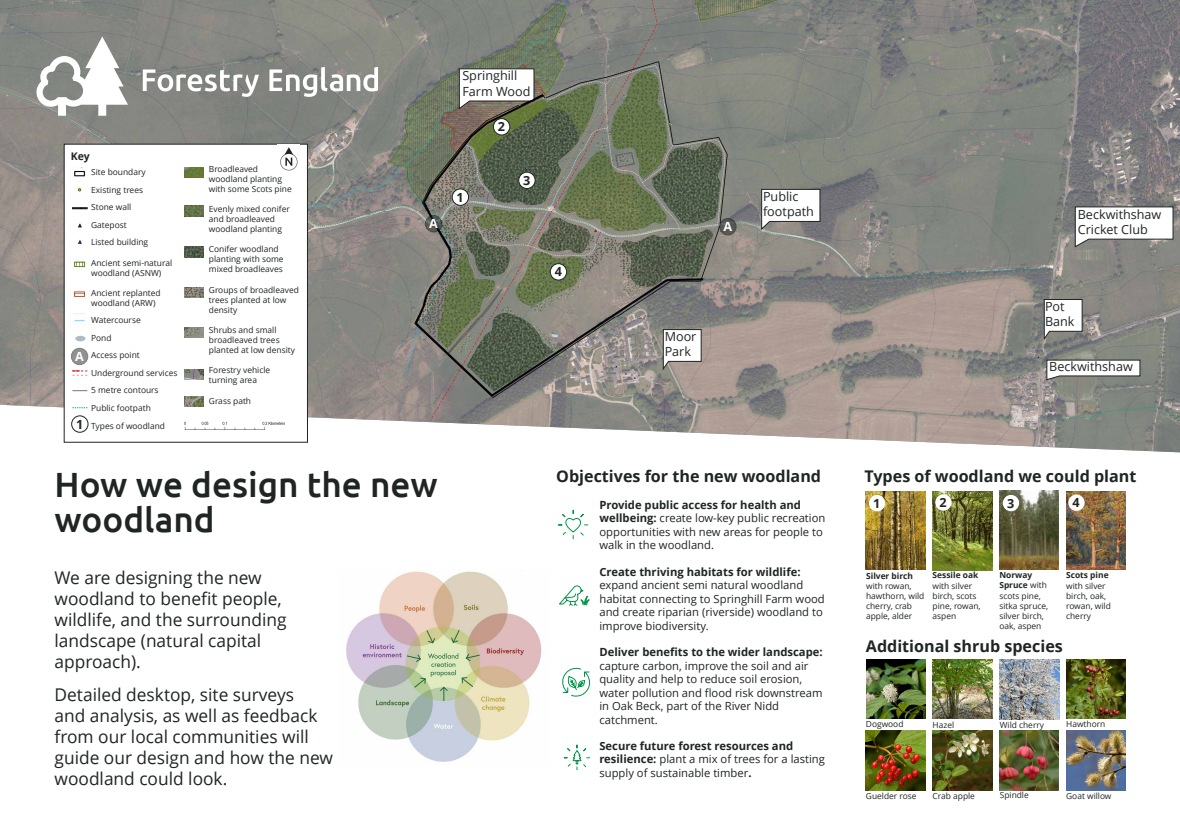
<style>
.page{position:relative;width:1180px;height:835px;background:#fff}
.page>*{position:absolute;margin:0;border:0;box-sizing:border-box;transform-origin:0 0}
.t1{font:500 35px "Ubuntu";color:#1f2522}
.t2{font:17.5px/21px "Open Sans";color:#1f2522}
.t3{font:700 16.1px "Open Sans";color:#1f2522}
.t4{font:12.6px/15.1px "Open Sans";color:#1f2522}
.t5{font:700 12.6px "Open Sans";color:#1f2522}
.t6{font:700 12.6px "Open Sans";color:#fff}
.t7{font:11.23px/13.5px "Open Sans";color:#1f2522}
.t8{font:700 11.23px "Open Sans";color:#1f2522}
.t9{font:700 10.5px "Open Sans";color:#1f2522}
.t10{font:8.4px/10.1px "Open Sans";color:#1f2522}
.t11{font:700 8.4px "Open Sans";color:#1f2522}
.s1{font-weight:700}
</style>
<div class="page">
<img style="left:0;top:0;width:1180px;height:452px">
<svg style="left:269px;top:67px;width:109px;height:30px"></svg>
<svg style="left:143px;top:69px;width:116px;height:28px"></svg>
<svg style="left:36px;top:36px;width:92px;height:80px"></svg>
<svg style="left:559px;top:585px;width:31px;height:21px"></svg>
<svg style="left:558px;top:509px;width:30px;height:30px"></svg>
<svg style="left:562px;top:667px;width:28px;height:30px"></svg>
<svg style="left:563px;top:744px;width:27px;height:26px"></svg>
<img style="left:999px;top:491px;width:60px;height:78px">
<img style="left:1066px;top:491px;width:59px;height:78px">
<img style="left:932px;top:491px;width:60px;height:79px">
<div style="left:935px;top:494px;width:16px;height:16px;background:#fff;border-radius:50%"></div>
<img style="left:866px;top:659px;width:59px;height:59px">
<img style="left:999px;top:730px;width:60px;height:60px">
<img style="left:932px;top:730px;width:60px;height:60px">
<img style="left:1066px;top:659px;width:59px;height:59px">
<img style="left:1066px;top:730px;width:59px;height:60px">
<img style="left:866px;top:491px;width:59px;height:78px">
<div style="left:869px;top:495px;width:16px;height:16px;background:#fff;border-radius:50%"></div>
<div style="left:1068px;top:494px;width:16px;height:17px;background:#fff;border-radius:50%"></div>
<div style="left:1002px;top:495px;width:17px;height:16px;background:#fff;border-radius:50%"></div>
<img style="left:866px;top:730px;width:59px;height:60px">
<img style="left:999px;top:659px;width:60px;height:59px">
<img style="left:932px;top:659px;width:60px;height:59px">
<img style="left:346px;top:571px;width:196px;height:191px">
<svg style="left:459px;top:68px;width:76px;height:26px"></svg>
<div style="left:462px;top:71px;width:69px;height:27px;background:#fff"></div>
<svg style="left:761px;top:189px;width:59px;height:41px"></svg>
<div style="left:763px;top:191px;width:53px;height:28px;background:#fff"></div>
<svg style="left:1043px;top:299px;width:40px;height:42px"></svg>
<div style="left:1045px;top:301px;width:34px;height:28px;background:#fff"></div>
<svg style="left:1074px;top:206px;width:99px;height:42px"></svg>
<div style="left:1077px;top:209px;width:88px;height:27px;background:#fff"></div>
<svg style="left:1046px;top:359px;width:94px;height:21px"></svg>
<div style="left:1049px;top:361px;width:84px;height:13px;background:#fff"></div>
<svg style="left:414px;top:94px;width:289px;height:302px;background:#757a69"></svg>
<svg style="left:935px;top:78px;width:3px;height:4px"></svg>
<div style="left:550px;top:263px;width:16px;height:17px;background:#fff;border-radius:50%"></div>
<div style="left:550px;top:263px;width:17px;height:17px;border:1px solid #1f2522;border-radius:50%"></div>
<svg style="left:425px;top:215px;width:17px;height:17px"></svg>
<div style="left:425px;top:215px;width:17px;height:17px;border:1px solid #000;border-radius:50%"></div>
<div style="left:64px;top:144px;width:244px;height:298px;background:#fff"></div>
<img style="left:74px;top:170px;width:12px;height:12px">
<img style="left:77px;top:187px;width:5px;height:5px">
<img style="left:73px;top:259px;width:13px;height:9px">
<img style="left:73px;top:291px;width:13px;height:7px">
<img style="left:73px;top:319px;width:12px;height:4px">
<img style="left:278px;top:144px;width:22px;height:27px">
<div style="left:71px;top:415px;width:17px;height:17px;border:1px solid #1f2522;border-radius:50%"></div>
<svg style="left:72px;top:370px;width:15px;height:6px"></svg>
<svg style="left:72px;top:207px;width:16px;height:2px"></svg>
<svg style="left:72px;top:390px;width:15px;height:1px"></svg>
<svg style="left:72px;top:407px;width:15px;height:1px"></svg>
<div style="left:75px;top:336px;width:10px;height:5px;background:#aebcc7;border-radius:50%"></div>
<img style="left:184px;top:167px;width:20px;height:10px">
<img style="left:184px;top:206px;width:20px;height:10px">
<img style="left:184px;top:247px;width:20px;height:10px">
<img style="left:184px;top:288px;width:20px;height:10px">
<img style="left:184px;top:327px;width:20px;height:10px">
<img style="left:184px;top:369px;width:20px;height:11px">
<img style="left:184px;top:396px;width:20px;height:10px">
<div style="left:71px;top:348px;width:17px;height:16px;background:#8f9290;border-radius:50%"></div>
<div style="left:71px;top:348px;width:17px;height:17px;border:1px solid #000;border-radius:50%"></div>
<svg style="left:719px;top:218px;width:17px;height:17px"></svg>
<div style="left:719px;top:218px;width:17px;height:17px;border:1px solid #000;border-radius:50%"></div>
<div style="left:452px;top:189px;width:16px;height:16px;background:#fff;border-radius:50%"></div>
<div style="left:452px;top:189px;width:17px;height:16px;border:1px solid #1f2522;border-radius:50%"></div>
<div style="left:493px;top:119px;width:17px;height:16px;background:#fff;border-radius:50%"></div>
<div style="left:493px;top:118px;width:17px;height:17px;border:1px solid #1f2522;border-radius:50%"></div>
<div style="left:519px;top:172px;width:16px;height:16px;background:#fff;border-radius:50%"></div>
<div style="left:518px;top:172px;width:17px;height:17px;border:1px solid #1f2522;border-radius:50%"></div>
<img style="left:184px;top:421px;width:101px;height:8px">
<p class="t9" style="left:71px;top:148px;width:20px">Key</p>
<p class="t10" style="left:91px;top:163px;width:59px;line-height:17.5px">Site boundary<br>Existing trees<br>Stone wall<br>Gatepost<br>Listed building</p>
<p class="t10" style="left:91px;top:257px;width:82px">Ancient semi-natural woodland (ASNW)</p>
<p class="t10" style="left:91px;top:287px;width:71px">Ancient replanted woodland (ARW)</p>
<p class="t10" style="left:91px;top:311px;width:88px;line-height:17.5px">Watercourse<br>Pond<br>Access point<br>Underground services<br>5 metre contours<br>Public footpath<br>Types of woodland</p>
<h3 class="t6" style="left:75px;top:347px;width:10px">A</h3>
<h3 class="t5" style="left:76px;top:415px;width:9px">1</h3>
<p class="t10" style="left:209px;top:163px;width:84px">Broadleaved woodland planting with some Scots pine</p>
<p class="t10" style="left:209px;top:203px;width:82px">Evenly mixed conifer and broadleaved woodland planting</p>
<p class="t10" style="left:209px;top:244px;width:76px">Conifer woodland planting with some mixed broadleaves</p>
<p class="t10" style="left:209px;top:284px;width:91px">Groups of broadleaved trees planted at low density</p>
<p class="t10" style="left:209px;top:324px;width:88px">Shrubs and small broadleaved trees planted at low density</p>
<p class="t10" style="left:209px;top:365px;width:63px">Forestry vehicle turning area</p>
<p class="t10" style="left:209px;top:395px;width:44px">Grass path</p>
<h3 class="t6" style="left:429px;top:214px;width:10px">A</h3>
<h1 class="t1" style="left:55px;top:462px;width:385px">How we design the new</h1>
<h1 class="t1" style="left:55px;top:497px;width:162px">woodland</h1>
<h2 class="t2" style="left:55px;top:567px;width:233px">We are designing the new woodland to benefit people, wildlife, and the surrounding landscape (natural capital approach).</h2>
<h2 class="t2" style="left:55px;top:684px;width:280px">Detailed desktop, site surveys<br>and analysis, as well as feedback from our local communities will guide our design and how the new woodland could look.</h2>
<h3 class="t4" style="left:462px;top:68px;width:70px">Springhill<br>Farm Wood</h3>
<h3 class="t5" style="left:456px;top:188px;width:9px">1</h3>
<h3 class="t5" style="left:498px;top:118px;width:9px">2</h3>
<h3 class="t5" style="left:523px;top:171px;width:9px">3</h3>
<h3 class="t5" style="left:554px;top:263px;width:9px">4</h3>
<h3 class="t6" style="left:723px;top:217px;width:10px">A</h3>
<h3 class="t4" style="left:763px;top:188px;width:52px">Public footpath</h3>
<h3 class="t4" style="left:664px;top:329px;width:33px">Moor<br>Park</h3>
<h3 class="t3" style="left:556px;top:465px;width:266px">Objectives for the new woodland</h3>
<h3 class="t7" style="left:599px;top:497px;width:227px"><span class="s1">Provide public access for health and wellbeing:</span> create low-key public recreation opportunities with new areas for people to walk in the woodland.</h3>
<h3 class="t8" style="left:599px;top:563px;width:203px">Create thriving habitats for wildlife:</h3>
<h3 class="t7" style="left:599px;top:578px;width:227px">expand ancient semi natural woodland habitat connecting to Springhill Farm wood and create riparian (riverside) woodland to improve biodiversity.</h3>
<h3 class="t8" style="left:599px;top:643px;width:225px">Deliver benefits to the wider landscape:</h3>
<h3 class="t7" style="left:599px;top:658px;width:225px">capture carbon, improve the soil and air quality and help to reduce soil erosion, water pollution and flood risk downstream in Oak Beck, part of the River Nidd catchment.</h3>
<h3 class="t7" style="left:599px;top:738px;width:227px"><span class="s1">Secure future forest resources and resilience:</span> plant a mix of trees for a lasting supply of sustainable timber<span class="s1">.</span></h3>
<h3 class="t4" style="left:1077px;top:206px;width:85px">Beckwithshaw<br>Cricket Club</h3>
<h3 class="t4" style="left:1045px;top:298px;width:31px">Pot<br>Bank</h3>
<h3 class="t4" style="left:1049px;top:358px;width:85px">Beckwithshaw</h3>
<h3 class="t3" style="left:864px;top:465px;width:273px">Types of woodland we could plant</h3>
<h3 class="t5" style="left:939px;top:493px;width:9px">2</h3>
<h3 class="t5" style="left:873px;top:494px;width:9px">1</h3>
<h3 class="t5" style="left:1007px;top:494px;width:9px">3</h3>
<h3 class="t5" style="left:1072px;top:493px;width:9px">4</h3>
<p class="t11" style="left:866px;top:569px;width:48px">Silver birch</p>
<p class="t10" style="left:866px;top:580px;width:60px">with rowan, hawthorn, wild cherry, crab apple, alder</p>
<p class="t11" style="left:932px;top:569px;width:47px">Sessile oak</p>
<p class="t10" style="left:932px;top:580px;width:49px">with silver birch, scots pine, rowan, aspen</p>
<p class="t10" style="left:999px;top:570px;width:50px"><span class="s1">Norway<br>Spruce</span> with scots pine, sitka spruce, silver birch, oak, aspen</p>
<p class="t11" style="left:1066px;top:569px;width:44px">Scots pine</p>
<p class="t10" style="left:1066px;top:580px;width:46px">with silver birch, oak, rowan, wild cherry</p>
<h3 class="t3" style="left:866px;top:634px;width:198px">Additional shrub species</h3>
<p class="t10" style="left:866px;top:719px;width:39px">Dogwood</p>
<p class="t10" style="left:932px;top:719px;width:23px">Hazel</p>
<p class="t10" style="left:999px;top:719px;width:46px">Wild cherry</p>
<p class="t10" style="left:1066px;top:719px;width:41px">Hawthorn</p>
<p class="t10" style="left:866px;top:790px;width:52px">Guelder rose</p>
<p class="t10" style="left:932px;top:790px;width:44px">Crab apple</p>
<p class="t10" style="left:999px;top:789px;width:31px">Spindle</p>
<p class="t10" style="left:1066px;top:790px;width:47px">Goat willow</p>
</div>
